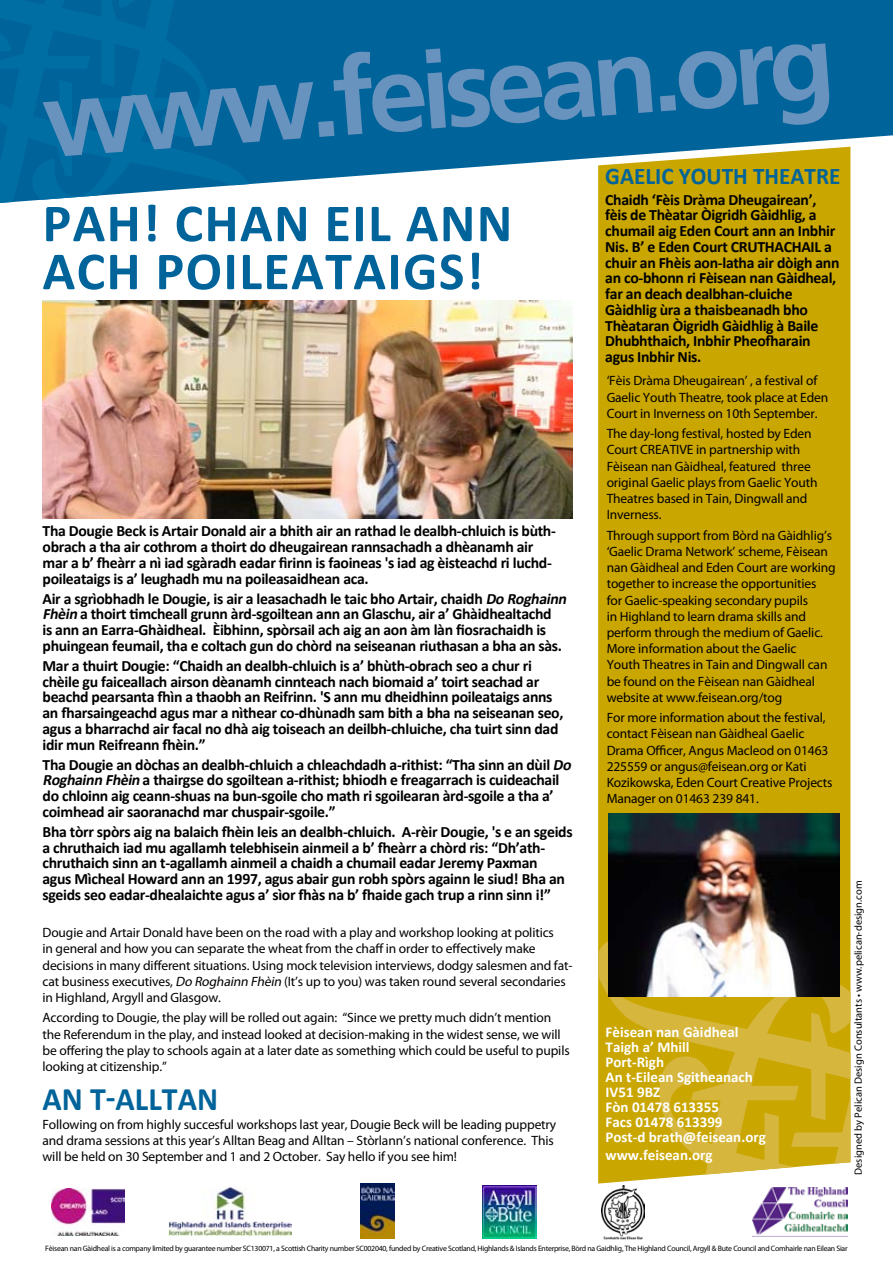
<style>
.page{position:relative;width:893px;height:1263px;background:#fff}
.page>*{position:absolute;margin:0;border:0;box-sizing:border-box;transform-origin:0 0}
.t1{font:700 54px/48px "Calibri";letter-spacing:.025em;color:#00639a}
.t2{font:700 33px "Calibri";color:#00639a}
.t3{font:700 24px "Calibri";color:#00639a}
.t4{font:700 15.75px/15.8px "Calibri";letter-spacing:-.02em;color:#000}
.t5{font:700 15px/15px "Calibri";color:#fff}
.t6{font:13.5px/16.2px "Myriad Pro";letter-spacing:-.01em;color:#000}
.t7{font:10.5px "Myriad Pro";color:#000}
.t8{font:7.8px "Myriad Pro";letter-spacing:-.03em;color:#000}
.s1{font-style:italic}
</style>
<div class="page">
<div style="left:598px;top:203px;width:252px;height:714px;background:#caa600"></div>
<img style="left:598px;top:917px;width:252px;height:266px">
<svg style="left:267px;top:0;width:626px;height:203px;fill:#00639a"></svg>
<img style="left:0;top:0;width:267px;height:203px">
<svg style="left:43px;top:43px;width:787px;height:113px;fill:#00639a"></svg>
<img style="left:168px;top:1186px;width:123px;height:50px">
<img style="left:753px;top:1188px;width:94px;height:47px">
<img style="left:52px;top:1188px;width:73px;height:47px">
<img style="left:482px;top:1186px;width:54px;height:52px">
<img style="left:601px;top:1186px;width:43px;height:53px">
<img style="left:361px;top:1183px;width:34px;height:55px">
<img style="left:43px;top:301px;width:530px;height:218px">
<img style="left:609px;top:813px;width:231px;height:184px">
<h1 class="t1" style="left:43px;top:199px;width:471px">PAH! CHAN EIL ANN<br>ACH POILEATAIGS!</h1>
<p class="t4" style="left:43px;top:523px;width:515px">Tha Dougie Beck is Artair Donald air a bhith air an rathad le dealbh-chluich is bùth&shy;obrach a tha air cothrom a thoirt do dheugairean rannsachadh a dhèanamh air mar a b’ fheàrr a nì iad sgàradh eadar fìrinn is faoineas 's iad ag èisteachd ri luchd&shy;poileataigs is a’ leughadh mu na poileasaidhean aca.</p>
<p class="t4" style="left:43px;top:590px;width:529px">Air a sgrìobhadh le Dougie, is air a leasachadh le taic bho Artair, chaidh <span class="s1">Do Roghainn Fhèin</span> a thoirt timcheall grunn àrd-sgoiltean ann an Glaschu, air a’ Ghàidhealtachd<br>is ann an Earra-Ghàidheal. Èibhinn, spòrsail ach aig an aon àm làn fiosrachaidh is phuingean feumail, tha e coltach gun do chòrd na seiseanan riuthasan a bha an sàs.</p>
<p class="t4" style="left:43px;top:658px;width:522px">Mar a thuirt Dougie: “Chaidh an dealbh-chluich is a’ bhùth-obrach seo a chur ri chèile gu faiceallach airson dèanamh cinnteach nach biomaid a’ toirt seachad ar beachd pearsanta fhìn a thaobh an Reifrinn. 'S ann mu dheidhinn poileataigs anns an fharsaingeachd agus mar a nìthear co-dhùnadh sam bith a bha na seiseanan seo, agus a bharrachd air facal no dhà aig toiseach an deilbh-chluiche, cha tuirt sinn dad idir mun Reifreann fhèin.”</p>
<p class="t4" style="left:43px;top:756px;width:534px">Tha Dougie an dòchas an dealbh-chluich a chleachdadh a-rithist: “Tha sinn an dùil <span class="s1">Do Roghainn Fhèin</span> a thairgse do sgoiltean a-rithist; bhiodh e freagarrach is cuideachail do chloinn aig ceann-shuas na bun-sgoile cho math ri sgoilearan àrd-sgoile a tha a’ coimhead air saoranachd mar chuspair-sgoile.”</p>
<p class="t4" style="left:43px;top:824px;width:532px">Bha tòrr spòrs aig na balaich fhèin leis an dealbh-chluich. A-rèir Dougie, 's e an sgeids a chruthaich iad mu agallamh telebhisein ainmeil a b’ fheàrr a chòrd ris: “Dh’ath&shy;chruthaich sinn an t-agallamh ainmeil a chaidh a chumail eadar Jeremy Paxman<br>agus Mìcheal Howard ann an 1997, agus abair gun robh spòrs againn le siud! Bha an sgeids seo eadar-dhealaichte agus a’ sìor fhàs na b’ fhaide gach trup a rinn sinn i!”</p>
<p class="t6" style="left:43px;top:924px;width:532px">Dougie and Artair Donald have been on the road with a play and workshop looking at politics<br>in general and how you can separate the wheat from the chaff in order to effectively make decisions in many different situations. Using mock television interviews, dodgy salesmen and fat&shy;cat business executives, <span class="s1">Do Roghainn Fhèin</span> (It’s up to you) was taken round several secondaries in Highland, Argyll and Glasgow.</p>
<p class="t6" style="left:43px;top:1009px;width:529px">According to Dougie, the play will be rolled out again: “Since we pretty much didn’t mention the Referendum in the play, and instead looked at decision-making in the widest sense, we will be offering the play to schools again at a later date as something which could be useful to pupils looking at citizenship.”</p>
<h2 class="t2" style="left:43px;top:1078px;width:177px">AN T-ALLTAN</h2>
<p class="t6" style="left:43px;top:1116px;width:515px">Following on from highly succesful workshops last year, Dougie Beck will be leading puppetry and drama sessions at this year’s Alltan Beag and Alltan – Stòrlann’s national conference. This will be held on 30 September and 1 and 2 October. Say hello if you see him!</p>
<h3 class="t3" style="left:605px;top:161px;width:237px">GAELIC YOUTH THEATRE</h3>
<p class="t4" style="left:605px;top:191px;width:236px">Chaidh ‘Fèis Dràma Dheugairean’, fèis de Thèatar Òigridh Gàidhlig, a chumail aig Eden Court ann an Inbhir<br>Nis. B’ e Eden Court CRUTHACHAIL a chuir an Fhèis aon-latha air dòigh ann an co-bhonn ri Fèisean nan Gàidheal, far an deach dealbhan-cluiche<br>Gàidhlig ùra a thaisbeanadh bho<br>Thèataran Òigridh Gàidhlig à Baile<br>Dhubhthaich, Inbhir Pheofharain agus Inbhir Nis.</p>
<p class="t6" style="left:607px;top:373px;width:223px">‘Fèis Dràma Dheugairean’ , a festival of<br>Gaelic Youth Theatre, took place at Eden<br>Court in Inverness on 10th September.</p>
<p class="t6" style="left:607px;top:425px;width:213px">The day-long festival, hosted by Eden Court CREATIVE in partnership with Fèisean nan Gàidheal, featured three original Gaelic plays from Gaelic Youth Theatres based in Tain, Dingwall and Inverness.</p>
<p class="t6" style="left:607px;top:527px;width:231px">Through support from Bòrd na Gàidhlig’s ‘Gaelic Drama Network’ scheme, Fèisean nan Gàidheal and Eden Court are working together to increase the opportunities<br>for Gaelic-speaking secondary pupils<br>in Highland to learn drama skills and perform through the medium of Gaelic.<br>More information about the Gaelic<br>Youth Theatres in Tain and Dingwall can be found on the Fèisean nan Gàidheal website at www.feisean.org/tog</p>
<p class="t6" style="left:607px;top:709px;width:227px">For more information about the festival, contact Fèisean nan Gàidheal Gaelic Drama Officer, Angus Macleod on 01463<br>225559 or angus@feisean.org or Kati Kozikowska, Eden Court Creative Projects Manager on 01463 239 841.</p>
<p class="t5" style="left:606px;top:1025px;width:162px">Fèisean nan Gàidheal<br>Taigh a’ Mhill<br>Port-Rìgh<br>An t-Eilean Sgitheanach<br>IV51 9BZ<br>Fòn 01478 613355<br>Facs 01478 613399<br>Post-d brath@feisean.org</p>
<p class="t5" style="left:606px;top:1148px;width:109px">www.feisean.org</p>
<p class="t7" style="left:852px;top:1175px;width:296px;rotate:-90deg">Designed by Pelican Design Consultants • www.pelican-design.com</p>
<p class="t8" style="left:45px;top:1243px;width:804px">Fèisean nan Gàidheal is a company limited by guarantee number SC130071, a Scottish Charity number SC002040, funded by Creative Scotland, Highlands &amp; Islands Enterprise, Bòrd na Gaidhlig, The Highland Council, Argyll &amp; Bute Council and Comhairle nan Eilean Siar</p>
</div>
